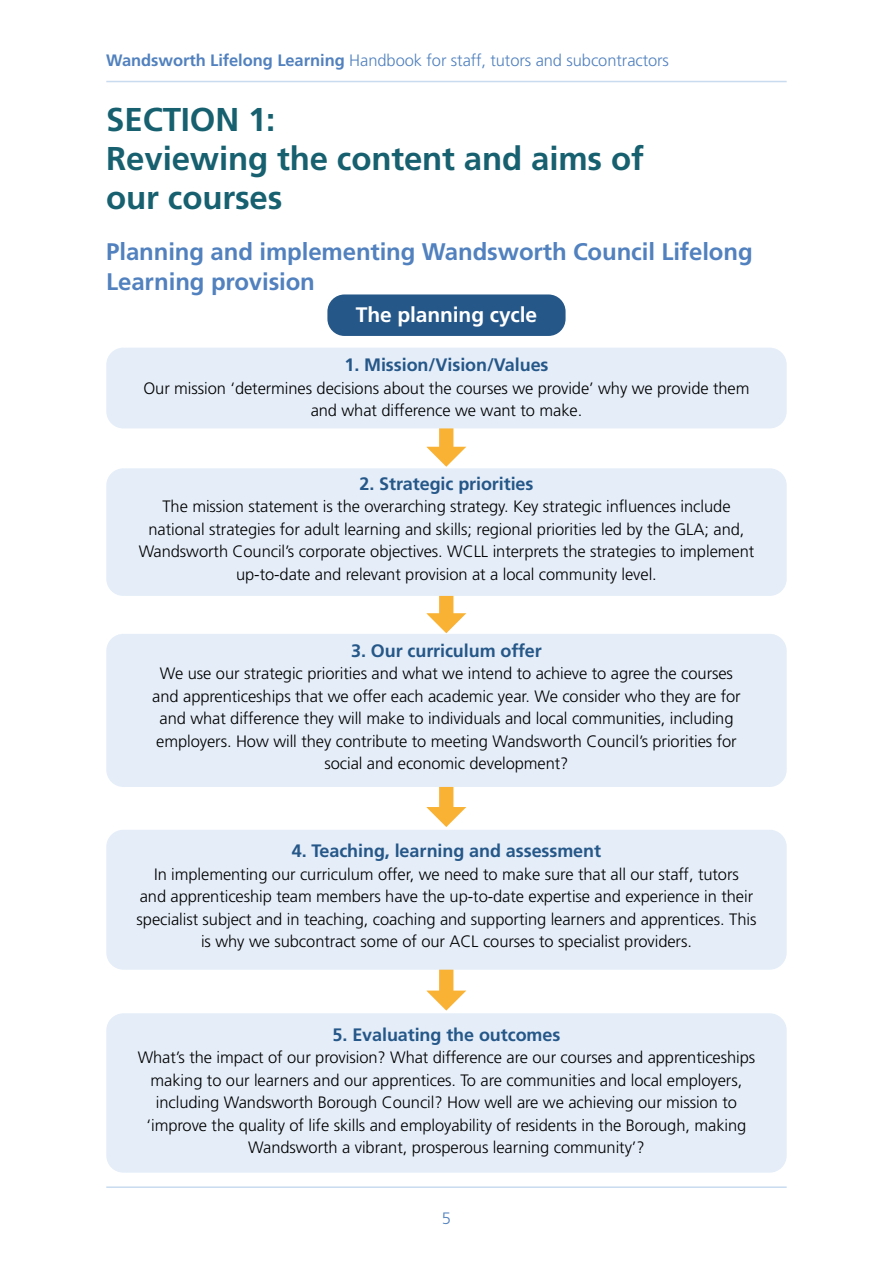
<style>
.page{position:relative;width:893px;height:1263px;background:#fff}
.page>*{position:absolute;margin:0;border:0;box-sizing:border-box;transform-origin:0 0}
.heading_1{font:700 33px/39px "Frutiger LT";letter-spacing:-.005em;color:#176070}
.heading_2{font:700 24px/30px "Frutiger LT";letter-spacing:-.005em;color:#5181be}
.heading_3{font:700 21px "Frutiger LT";letter-spacing:-.005em;color:#fff}
.body_text{font:700 18px "Frutiger LT";letter-spacing:-.005em;color:#255788}
.body_text-2{font:300 16.5px/22.5px "Frutiger LT";letter-spacing:-.005em;color:#000;text-align:center}
.t1{font:300 16.5px "Frutiger LT";letter-spacing:-.005em;color:#5181be}
.s1{font-weight:700}
</style>
<div class="page">
<hr style="left:106px;top:1186px;width:681px;height:2px;background:#c8dbef">
<hr style="left:106px;top:81px;width:681px;height:1px;background:#c8dbef">
<div style="left:439px;top:425px;width:14px;height:24px;background:#f9b234"></div>
<svg style="left:427px;top:447px;width:39px;height:20px"></svg>
<div style="left:439px;top:591px;width:14px;height:25px;background:#f9b234"></div>
<svg style="left:427px;top:613px;width:39px;height:20px"></svg>
<div style="left:439px;top:785px;width:14px;height:25px;background:#f9b234"></div>
<svg style="left:427px;top:807px;width:39px;height:20px"></svg>
<div style="left:439px;top:969px;width:14px;height:24px;background:#f9b234"></div>
<svg style="left:427px;top:990px;width:39px;height:20px"></svg>
<div style="left:106px;top:348px;width:681px;height:80px;background:#e4edf8;border-radius:17px"></div>
<div style="left:327px;top:294px;width:239px;height:42px;background:#255788;border-radius:17px"></div>
<div style="left:106px;top:468px;width:681px;height:128px;background:#e4edf8;border-radius:17px"></div>
<div style="left:106px;top:634px;width:681px;height:153px;background:#e4edf8;border-radius:17px"></div>
<div style="left:106px;top:830px;width:681px;height:140px;background:#e4edf8;border-radius:17px"></div>
<div style="left:106px;top:1013px;width:681px;height:159px;background:#e4edf8;border-radius:17px"></div>
<p class="t1" style="left:106px;top:50px;width:564px"><span class="s1">Wandsworth Lifelong Learning</span> Handbook for staff, tutors and subcontractors</p>
<p class="heading_1" style="left:106px;top:100px;width:539px">SECTION 1:<br>Reviewing the content and aims of our courses</p>
<p class="heading_2" style="left:106px;top:237px;width:648px">Planning and implementing Wandsworth Council Lifelong<br>Learning provision</p>
<p class="heading_3" style="left:356px;top:302px;width:183px">The planning cycle</p>
<p class="body_text" style="left:344px;top:354px;width:206px">1. Mission/Vision/Values</p>
<p class="body_text-2" style="left:143px;top:377px;width:608px">Our mission ‘determines decisions about the courses we provide’ why we provide them and what difference we want to make.</p>
<p class="body_text" style="left:359px;top:473px;width:176px">2. Strategic priorities</p>
<p class="body_text-2" style="left:139px;top:495px;width:617px">The mission statement is the overarching strategy. Key strategic influences include national strategies for adult learning and skills; regional priorities led by the GLA; and, Wandsworth Council’s corporate objectives. WCLL interprets the strategies to implement up-to-date and relevant provision at a local community level.</p>
<p class="body_text" style="left:351px;top:640px;width:192px">3. Our curriculum offer</p>
<p class="body_text-2" style="left:152px;top:663px;width:590px">We use our strategic priorities and what we intend to achieve to agree the courses and apprenticeships that we offer each academic year. We consider who they are for and what difference they will make to individuals and local communities, including employers. How will they contribute to meeting Wandsworth Council’s priorities for social and economic development?</p>
<p class="body_text" style="left:292px;top:840px;width:311px">4. Teaching, learning and assessment</p>
<p class="body_text-2" style="left:137px;top:863px;width:621px">In implementing our curriculum offer, we need to make sure that all our staff, tutors<br>and apprenticeship team members have the up-to-date expertise and experience in their specialist subject and in teaching, coaching and supporting learners and apprentices. This is why we subcontract some of our ACL courses to specialist providers.</p>
<p class="body_text" style="left:333px;top:1024px;width:229px">5. Evaluating the outcomes</p>
<p class="body_text-2" style="left:138px;top:1046px;width:619px">What’s the impact of our provision? What difference are our courses and apprenticeships making to our learners and our apprentices. To are communities and local employers, including Wandsworth Borough Council? How well are we achieving our mission to ‘improve the quality of life skills and employability of residents in the Borough, making Wandsworth a vibrant, prosperous learning community’?</p>
<p class="t1" style="left:442px;top:1209px;width:11px">5</p>
</div>
